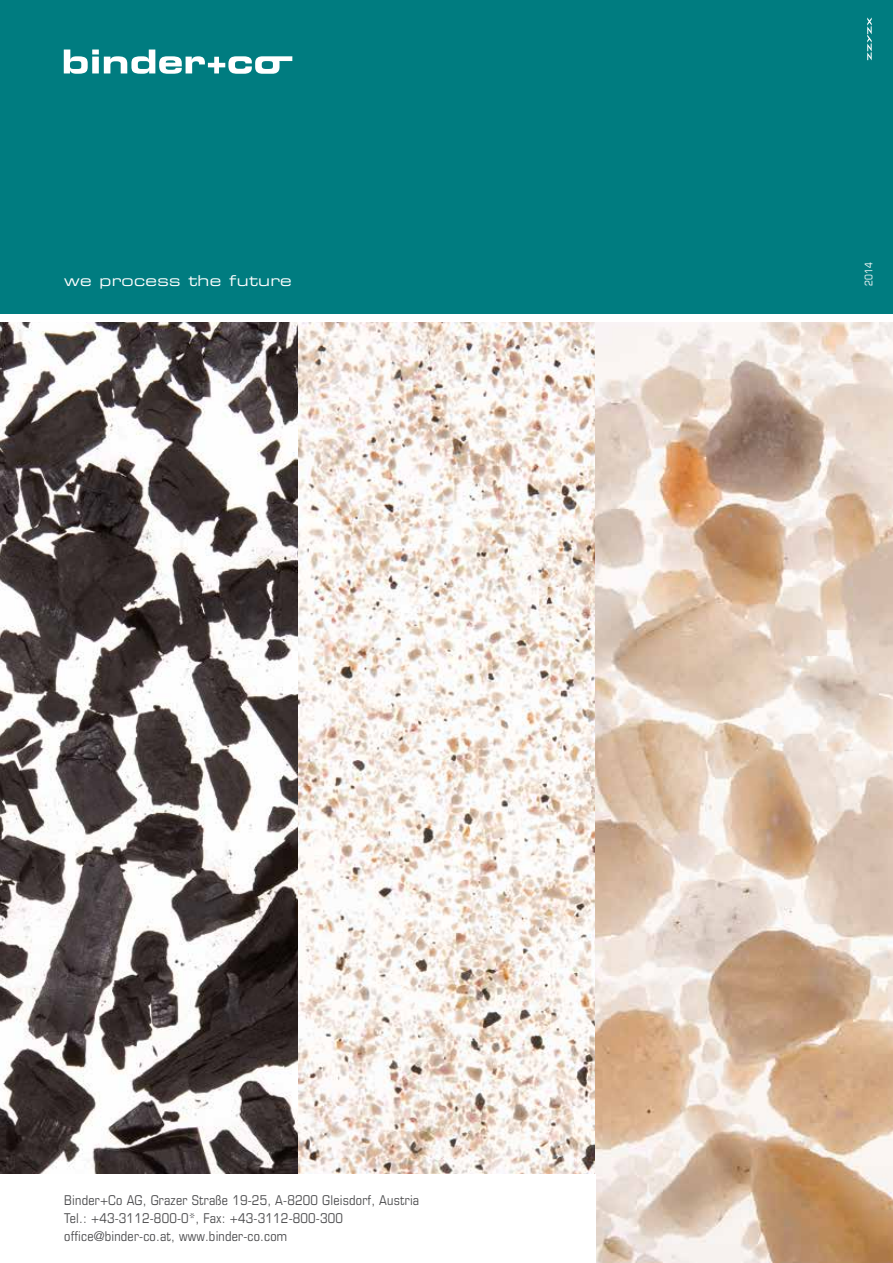
<style>
.page{position:relative;width:893px;height:1263px;background:#fff}
.page>*{position:absolute;margin:0;border:0;box-sizing:border-box;transform-origin:0 0}
.t1{font:15px "Eurostile Extended Two";letter-spacing:.02em;color:#fff}
.t2{font:condensed 13.5px/18px "Eurostile";letter-spacing:.015em;color:#4b4b4d}
.t3{font:condensed 10.5px "Eurostile";color:#fff}
</style>
<div class="page">
<div style="left:0;top:0;width:893px;height:314px;background:#007c80"></div>
<svg style="left:64px;top:50px;width:228px;height:24px"></svg>
<svg style="left:867px;top:17px;width:5px;height:43px"></svg>
<img style="left:0;top:322px;width:893px;height:941px">
<div style="left:0;top:1174px;width:596px;height:89px;background:#fff"></div>
<p class="t1" style="left:64px;top:270px;width:229px">we process the future</p>
<p class="t2" style="left:64px;top:1190px;width:356px">Binder+Co AG, Grazer Straße 19-25, A-8200 Gleisdorf, Austria<br>Tel.: +43-3112-800-0*, Fax: +43-3112-800-300 office@binder-co.at, www.binder-co.com</p>
<p class="t3" style="left:862px;top:286px;width:25px;rotate:-90deg">2014</p>
</div>
